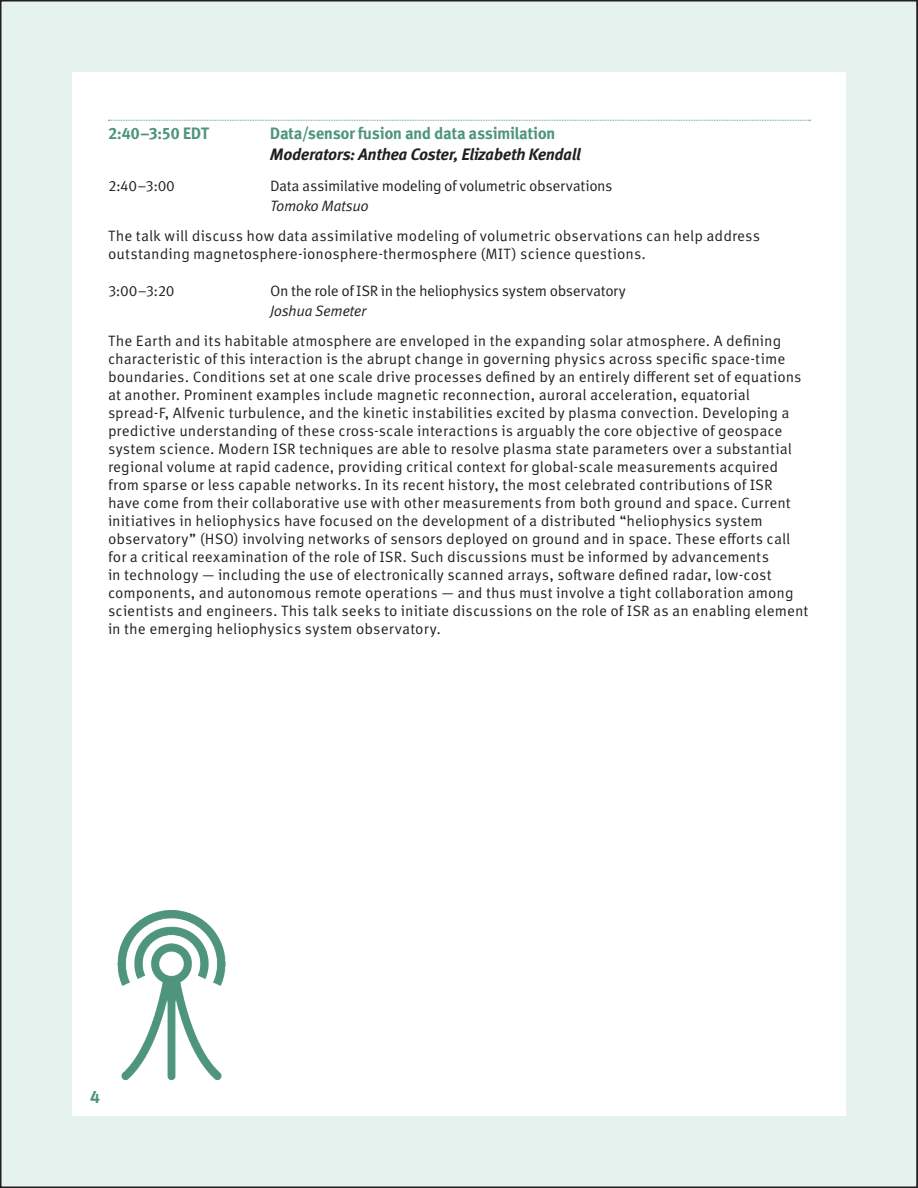
<style>
.page{position:relative;width:918px;height:1188px;background:#fff}
.page>*{position:absolute;margin:0;border:0;box-sizing:border-box;transform-origin:0 0}
.t1{font:700 18px "Meta Correspondence Pro";color:#4e957c}
.Main_session{font:700 16.5px "Meta Correspondence Pro";letter-spacing:-.03em;color:#4e957c}
.Main_session_speaker{font:italic 700 16.5px "Meta Correspondence Pro";letter-spacing:-.03em;color:#231f20}
.Abstract{font:15px/18px "Meta Correspondence Pro";letter-spacing:.005em;color:#231f20}
.Session{font:15px "Meta Correspondence Pro";letter-spacing:-.025em;color:#231f20}
.Speaker{font:italic 15px "Meta Correspondence Pro";letter-spacing:-.03em;color:#231f20}
</style>
<div class="page">
<div style="left:1px;top:1px;width:916px;height:1186px;background:#e5f2ed"></div>
<div style="left:72px;top:72px;width:774px;height:1044px;background:#fff"></div>
<svg style="left:916px;top:0;width:2px;height:1186px;background:#3a3838"></svg>
<svg style="left:108px;top:120px;width:703px;height:1px"></svg>
<img style="left:118px;top:911px;width:108px;height:169px">
<p class="Main_session" style="left:108px;top:120px;width:103px">2:40–3:50 EDT</p>
<p class="Main_session" style="left:270px;top:120px;width:287px">Data/sensor fusion and data assimilation</p>
<p class="Main_session_speaker" style="left:270px;top:141px;width:313px">Moderators: Anthea Coster, Elizabeth Kendall</p>
<p class="Session" style="left:108px;top:174px;width:68px">2:40–3:00</p>
<p class="Session" style="left:270px;top:174px;width:344px">Data assimilative modeling of volumetric observations</p>
<p class="Speaker" style="left:270px;top:194px;width:100px">Tomoko Matsuo</p>
<p class="Abstract" style="left:108px;top:225px;width:654px">The talk will discuss how data assimilative modeling of volumetric observations can help address outstanding magnetosphere-ionosphere-thermosphere (MIT) science questions.</p>
<p class="Session" style="left:108px;top:279px;width:68px">3:00–3:20</p>
<p class="Session" style="left:270px;top:279px;width:357px">On the role of ISR in the heliophysics system observatory</p>
<p class="Speaker" style="left:270px;top:299px;width:98px">Joshua Semeter</p>
<p class="Abstract" style="left:108px;top:330px;width:702px">The Earth and its habitable atmosphere are enveloped in the expanding solar atmosphere. A defining characteristic of this interaction is the abrupt change in governing physics across specific space-time boundaries. Conditions set at one scale drive processes defined by an entirely different set of equations at another. Prominent examples include magnetic reconnection, auroral acceleration, equatorial spread-F, Alfvenic turbulence, and the kinetic instabilities excited by plasma convection. Developing a predictive understanding of these cross-scale interactions is arguably the core objective of geospace system science. Modern ISR techniques are able to resolve plasma state parameters over a substantial regional volume at rapid cadence, providing critical context for global-scale measurements acquired from sparse or less capable networks. In its recent history, the most celebrated contributions of ISR<br>have come from their collaborative use with other measurements from both ground and space. Current initiatives in heliophysics have focused on the development of a distributed “heliophysics system observatory” (HSO) involving networks of sensors deployed on ground and in space. These efforts call for a critical reexamination of the role of ISR. Such discussions must be informed by advancements<br>in technology — including the use of electronically scanned arrays, software defined radar, low-cost components, and autonomous remote operations — and thus must involve a tight collaboration among scientists and engineers. This talk seeks to initiate discussions on the role of ISR as an enabling element in the emerging heliophysics system observatory.</p>
<p class="t1" style="left:90px;top:1082px;width:12px">4</p>
</div>
